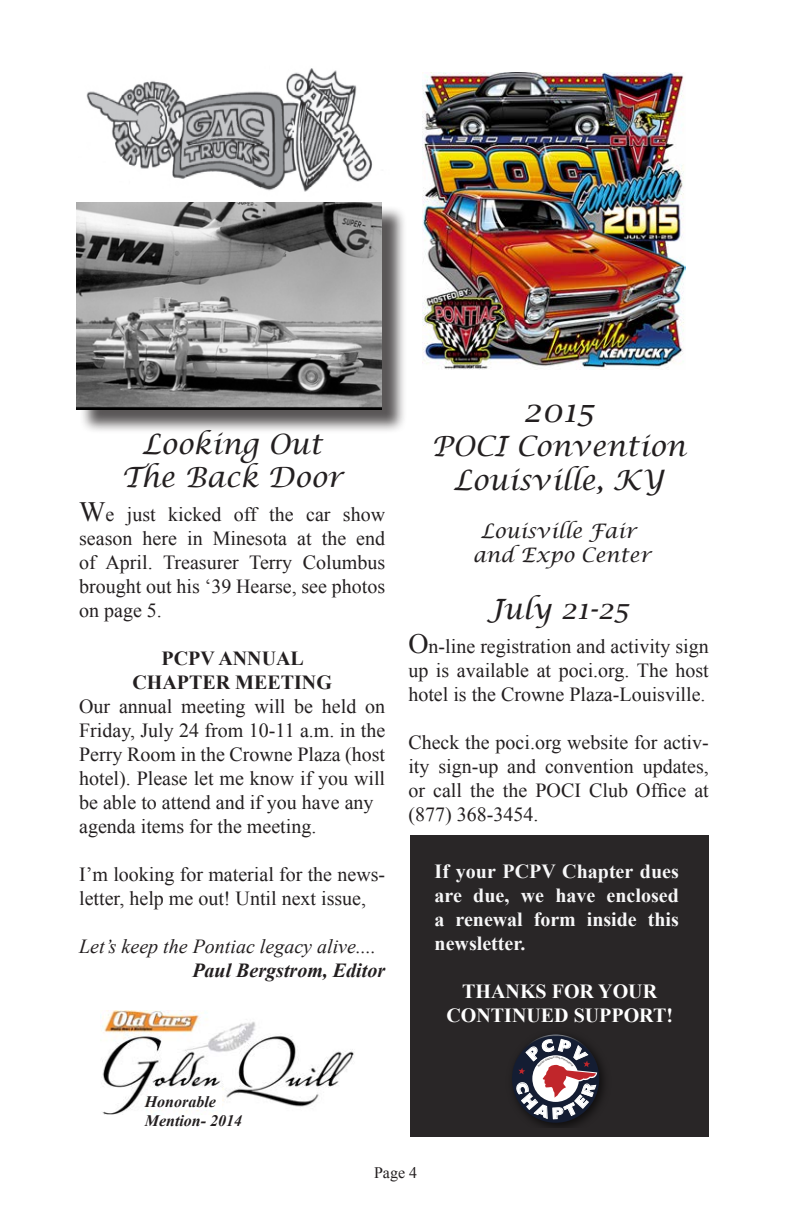
<style>
.page{position:relative;width:792px;height:1224px;background:#fff}
.page>*{position:absolute;margin:0;border:0;box-sizing:border-box;transform-origin:0 0}
.t1{font:italic 32px "Lucida Calligraphy";color:#231f20}
.t2{font:italic 28px/33.6px "Lucida Calligraphy";color:#231f20;text-align:center}
.t3{font:20px/24px "Times New Roman";color:#231f20;text-align:justify}
.t4{font:700 20px/24px "Times New Roman";color:#f7f7f8;text-align:justify}
.t5{font:italic 20px "Times New Roman";color:#231f20}
.t6{font:700 20px/24px "Times New Roman";color:#fff;text-align:center}
.t7{font:italic 20px/24px "Lucida Calligraphy";color:#231f20;text-align:center}
.t8{font:700 20px/24px "Times New Roman";color:#231f20;text-align:center}
.t9{font:italic 700 20px "Times New Roman";color:#231f20}
.t10{font:italic 700 16px/19.2px "Times New Roman";color:#231f20}
.t11{font:16px "Times New Roman";color:#231f20}
.s1{font-size:28px}
</style>
<div class="page">
<img style="left:86px;top:68px;width:287px;height:124px">
<div style="left:411px;top:835px;width:298px;height:301px;background:#292627"></div>
<img style="left:423px;top:72px;width:263px;height:298px">
<img style="left:102px;top:1011px;width:252px;height:103px">
<div style="left:149px;top:1089px;width:73px;height:21px;background:#fff"></div>
<div style="left:79px;top:205px;width:328px;height:229px;background:#231f20;opacity:.75"></div>
<img style="left:76px;top:202px;width:306px;height:207px">
<svg style="left:512px;top:1034px;width:87px;height:85px"></svg>
<h2 class="t2" style="left:121px;top:428px;width:223px">Looking Out<br>The Back Door</h2>
<p class="t3" style="left:79px;top:502px;width:308px"><span class="s1">W</span>e just kicked off the car show season here in Minesota at the end of April. Treasurer Terry Columbus brought out his ‘39 Hearse, see photos on page 5.</p>
<p class="t8" style="left:132px;top:646px;width:201px">PCPV ANNUAL<br>CHAPTER MEETING</p>
<p class="t3" style="left:79px;top:694px;width:308px;text-align:left">Our annual meeting will be held on Friday, July 24 from 10-11 a.m. in the Perry Room in the Crowne Plaza (host hotel). Please let me know if you will be able to attend and if you have any agenda items for the meeting.</p>
<p class="t3" style="left:79px;top:862px;width:308px">I’m looking for material for the news&shy;letter, help me out! Until next issue,</p>
<p class="t5" style="left:79px;top:932px;width:298px">Let’s keep the Pontiac legacy alive....</p>
<p class="t9" style="left:192px;top:956px;width:194px">Paul Bergstrom, Editor</p>
<h1 class="t1" style="left:523px;top:392px;width:72px">2015</h1>
<h2 class="t2" style="left:432px;top:430px;width:256px">POCI Convention<br>Louisville, KY</h2>
<p class="t7" style="left:473px;top:519px;width:180px">Louisville Fair and Expo Center</p>
<h2 class="t2" style="left:488px;top:594px;width:142px">July 21-25</h2>
<p class="t3" style="left:408px;top:634px;width:302px"><span class="s1">O</span>n-line registration and activity sign up is available at poci.org. The host hotel is the Crowne Plaza-Louisville.</p>
<p class="t3" style="left:408px;top:730px;width:302px">Check the poci.org website for activ&shy;ity sign-up and convention updates, or call the the POCI Club Office at (877) 368-3454.</p>
<p class="t4" style="left:435px;top:859px;width:246px">If your PCPV Chapter dues are due, we have enclosed a renewal form inside this newsletter.</p>
<p class="t6" style="left:446px;top:979px;width:228px">THANKS FOR YOUR<br>CONTINUED SUPPORT!</p>
<p class="t10" style="left:145px;top:1092px;width:99px">Honorable<br>Mention- 2014</p>
<p class="t11" style="left:374px;top:1162px;width:45px">Page 4</p>
</div>
